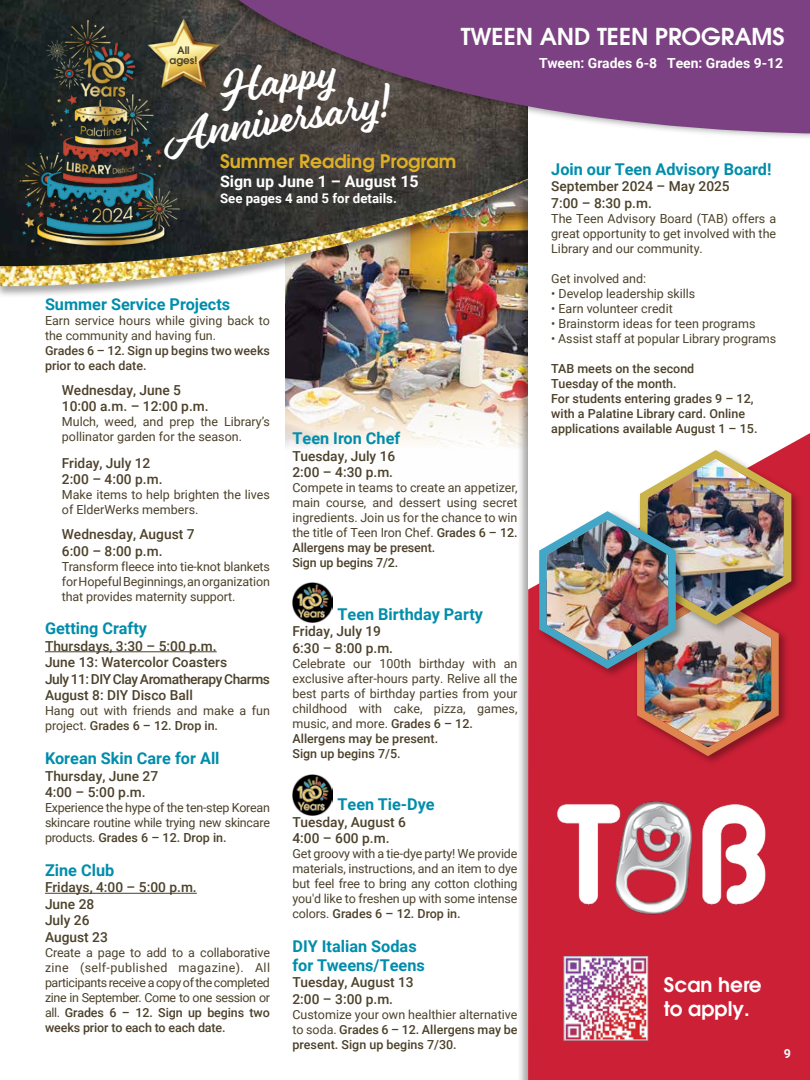
<style>
.page{position:relative;width:810px;height:1080px;background:#fff}
.page>*{position:absolute;margin:0;border:0;box-sizing:border-box;transform-origin:0 0}
.t1{font:41.62px/38.8px "Eds Market Main Script";color:#fff;text-align:center}
.t2{font:600 23.38px "Avant Garde";color:#fff}
.t3{font:600 20px/24px "ITC Avant Garde Pro";color:#fff}
.t4{font:600 18.62px "Avant Garde";color:#deaf26}
.t5{font:700 16.25px/18.8px "Roboto";color:#008dab}
.t6{font:700 16px "Roboto";color:#fff}
.t7{font:700 13.88px "Roboto";color:#fff}
.t8{font:500 13.75px/16.5px "Roboto";color:#4c412a}
.t9{font:700 13.25px "Roboto";color:#fff}
.t10{font:12.5px/15px "Roboto";color:#4c412a}
.t11{font:500 12.5px/15px "Roboto";color:#4c412a}
.t12{font:700 12.5px "Roboto";color:#fff}
.t13{font:600 10.25px/9.2px "ITC Avant Garde Pro";color:#4c412a;text-align:center}
.s1{font-weight:500}
.s2{font-weight:400}
</style>
<div class="page">
<img style="left:285px;top:298px;width:232px;height:149px">
<div style="left:0;top:0;width:542px;height:298px;background:#000;opacity:.35"></div>
<img style="left:0;top:266px;width:517px;height:20px">
<img style="left:0;top:0;width:517px;height:266px">
<div style="left:517px;top:0;width:293px;height:1080px;background:#000;opacity:.35"></div>
<div style="left:528px;top:5px;width:282px;height:1075px;background:#fff"></div>
<svg style="left:528px;top:433px;width:282px;height:647px;background:#cf3145"></svg>
<svg style="left:182px;top:0;width:628px;height:149px;background:#755076"></svg>
<hr style="left:45px;top:651px;width:172px;height:1px;background:#4c412a">
<hr style="left:45px;top:893px;width:152px;height:1px;background:#4c412a">
<img style="left:292px;top:582px;width:41px;height:41px">
<div style="left:19px;top:19px;width:166px;height:236px;background:#000;opacity:.35"></div>
<img style="left:18px;top:17px;width:165px;height:235px">
<img style="left:135px;top:4px;width:97px;height:97px">
<img style="left:545px;top:762px;width:256px;height:163px">
<img style="left:566px;top:958px;width:80px;height:80px">
<div style="left:564px;top:956px;width:84px;height:84px;border:1px solid #b1b4b6"></div>
<div style="left:634px;top:591px;width:155px;height:175px;background:#cc2036"></div>
<div style="left:637px;top:448px;width:165px;height:187px;background:#cb1f35"></div>
<img style="left:533px;top:444px;width:265px;height:318px">
<img style="left:292px;top:775px;width:41px;height:40px">
<h2 class="t2" style="left:461px;top:21px;width:325px">TWEEN AND TEEN PROGRAMS</h2>
<p class="t7" style="left:539px;top:54px;width:246px">Tween: Grades 6-8 Teen: Grades 9-12</p>
<p class="t13" style="left:170px;top:46px;width:29px">All ages!</p>
<h1 class="t1" style="left:159px;top:79px;width:225px;rotate:-9deg">Happy<br>Anniversary!</h1>
<h3 class="t4" style="left:220px;top:148px;width:238px">Summer Reading Program</h3>
<p class="t6" style="left:220px;top:170px;width:200px">Sign up June 1 – August 15</p>
<p class="t9" style="left:220px;top:189px;width:178px">See pages 4 and 5 for details.</p>
<h3 class="t5" style="left:551px;top:159px;width:222px">Join our Teen Advisory Board!</h3>
<p class="t8" style="left:551px;top:177px;width:180px">September 2024 – May 2025<br>7:00 – 8:30 p.m.</p>
<p class="t10" style="left:551px;top:210px;width:227px;text-align:justify">The Teen Advisory Board (TAB) offers a great opportunity to get involved with the Library and our community.</p>
<p class="t10" style="left:551px;top:270px;width:96px">Get involved and:</p>
<p class="t10" style="left:551px;top:285px;width:146px">• Develop leadership skills</p>
<p class="t10" style="left:551px;top:300px;width:123px">• Earn volunteer credit</p>
<p class="t10" style="left:551px;top:315px;width:206px">• Brainstorm ideas for teen programs</p>
<p class="t10" style="left:551px;top:330px;width:226px">• Assist staff at popular Library programs</p>
<p class="t11" style="left:551px;top:360px;width:208px">TAB meets on the second<br>Tuesday of the month.<br>For students entering grades 9 – 12, with a Palatine Library card. Online applications available August 1 – 15.</p>
<h3 class="t5" style="left:45px;top:294px;width:187px">Summer Service Projects</h3>
<p class="t10" style="left:45px;top:312px;width:226px">Earn service hours while giving back to the community and having fun.</p>
<p class="t11" style="left:45px;top:342px;width:226px">Grades 6 – 12. Sign up begins two weeks prior to each date.</p>
<p class="t8" style="left:62px;top:381px;width:148px">Wednesday, June 5<br>10:00 a.m. – 12:00 p.m.</p>
<p class="t10" style="left:62px;top:414px;width:210px">Mulch, weed, and prep the Library’s pollinator garden for the season.</p>
<p class="t8" style="left:62px;top:454px;width:102px">Friday, July 12<br>2:00 – 4:00 p.m.</p>
<p class="t10" style="left:62px;top:487px;width:210px">Make items to help brighten the lives of ElderWerks members.</p>
<p class="t8" style="left:62px;top:525px;width:134px">Wednesday, August 7<br>6:00 – 8:00 p.m.</p>
<p class="t10" style="left:62px;top:558px;width:210px;text-align:justify">Transform fleece into tie-knot blankets for Hopeful Beginnings, an organization that provides maternity support.</p>
<h3 class="t5" style="left:45px;top:619px;width:104px">Getting Crafty</h3>
<p class="t8" style="left:45px;top:637px;width:226px">Thursdays, 3:30 – 5:00 p.m.<br>June 13: Watercolor Coasters<br>July 11: DIY Clay Aromatherapy Charms<br>August 8: DIY Disco Ball</p>
<p class="t10" style="left:45px;top:703px;width:227px">Hang out with friends and make a fun project. <span class="s1">Grades 6 – 12. Drop in.</span></p>
<h3 class="t5" style="left:45px;top:748px;width:176px">Korean Skin Care for All</h3>
<p class="t8" style="left:45px;top:767px;width:115px">Thursday, June 27<br>4:00 – 5:00 p.m.</p>
<p class="t10" style="left:45px;top:800px;width:227px;text-align:justify">Experience the hype of the ten-step Korean skincare routine while trying new skincare products. <span class="s1">Grades 6 – 12. Drop in.</span></p>
<h3 class="t5" style="left:45px;top:860px;width:71px">Zine Club</h3>
<p class="t8" style="left:45px;top:879px;width:153px">Fridays, 4:00 – 5:00 p.m.<br>June 28<br>July 26<br>August 23</p>
<p class="t10" style="left:45px;top:944px;width:227px;text-align:justify">Create a page to add to a collaborative zine (self-published magazine). All participants receive a copy of the completed zine in September. Come to one session or all. <span class="s1">Grades 6 – 12. Sign up begins two weeks prior to each to each date.</span></p>
<h3 class="t5" style="left:292px;top:429px;width:109px">Teen Iron Chef</h3>
<p class="t8" style="left:292px;top:447px;width:104px">Tuesday, July 16<br>2:00 – 4:30 p.m.</p>
<p class="t10" style="left:292px;top:480px;width:227px">Compete in teams to create an appetizer, main course, and dessert using secret ingredients. Join us for the chance to win the title of Teen Iron Chef. <span class="s1">Grades 6 – 12.<br>Allergens may be present.<br>Sign up begins 7/2.</span></p>
<h3 class="t5" style="left:338px;top:604px;width:147px">Teen Birthday Party</h3>
<p class="t8" style="left:292px;top:623px;width:102px">Friday, July 19<br>6:30 – 8:00 p.m.</p>
<p class="t10" style="left:292px;top:655px;width:227px">Celebrate our 100th birthday with an exclusive after-hours party. Relive all the best parts of birthday parties from your childhood with cake, pizza, games, music, and more. <span class="s1">Grades 6 – 12.<br>Allergens may be present.<br>Sign up begins 7/5.</span></p>
<h3 class="t5" style="left:338px;top:795px;width:99px">Teen Tie-Dye</h3>
<p class="t8" style="left:292px;top:813px;width:115px">Tuesday, August 6<br>4:00 – 600 p.m.</p>
<p class="t10" style="left:292px;top:846px;width:227px;text-align:justify">Get groovy with a tie-dye party! We provide materials, instructions, and an item to dye but feel free to bring any cotton clothing you'd like to freshen up with some intense colors. <span class="s1">Grades 6 – 12. Drop in.</span></p>
<h3 class="t5" style="left:292px;top:936px;width:134px">DIY Italian Sodas for Tweens/Teens</h3>
<p class="t8" style="left:292px;top:974px;width:123px">Tuesday, August 13<br>2:00 – 3:00 p.m.</p>
<p class="t11" style="left:292px;top:1006px;width:227px;text-align:justify"><span class="s2">Customize your own healthier alternative to soda.</span> Grades 6 – 12. Allergens may be present. Sign up begins 7/30.</p>
<h3 class="t3" style="left:664px;top:973px;width:99px">Scan here to apply.</h3>
<p class="t12" style="left:784px;top:1045px;width:9px">9</p>
</div>
